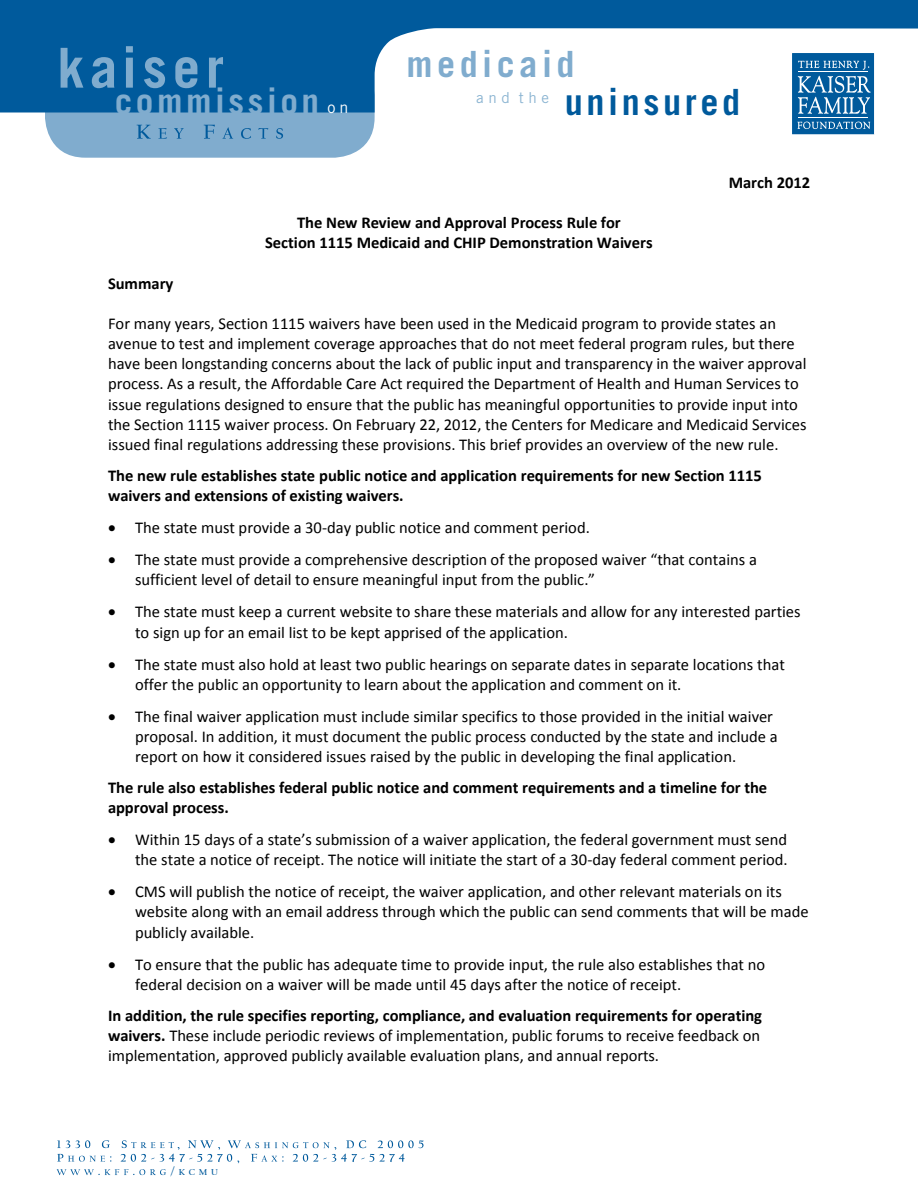
<style>
.page{position:relative;width:918px;height:1188px;background:#fff}
.page>*{position:absolute;margin:0;border:0;box-sizing:border-box;transform-origin:0 0}
.t1{font:700 55.2px "Trade Gothic";letter-spacing:.1em;color:#80acce}
.t2{font:700 36.15px "Trade Gothic";letter-spacing:.1em;color:#005a9c}
.t3{font:700 36.15px "Trade Gothic";letter-spacing:.125em;color:#80acce}
.t4{font:700 35.4px "Trade Gothic";letter-spacing:.1em;color:#80acce}
.t5{font:16.5px/20.1px "Calibri";color:#000}
.t6{font:700 16.5px/20.1px "Calibri";color:#000}
.t7{font:16.05px "Trade Gothic";color:#fff}
.t8{font:15.15px "Trade Gothic";letter-spacing:.3em;color:#8cb5d2}
.t9{font:700 9px "Californian FB";letter-spacing:.41em;color:#005a9c}
.s1{font-weight:400;font-size:16.05px;color:#fff}
.s2{font-weight:700}
.s3{font-size:12px}
</style>
<div class="page">
<div style="left:45px;top:56px;width:330px;height:102px;background:#80acce;border-radius:40px"></div>
<svg style="left:0;top:0;width:918px;height:112px;fill:#005a9c"></svg>
<svg style="left:137px;top:125px;width:14px;height:14px"></svg>
<svg style="left:158px;top:128px;width:26px;height:11px"></svg>
<svg style="left:204px;top:125px;width:11px;height:14px"></svg>
<svg style="left:222px;top:128px;width:61px;height:11px"></svg>
<svg style="left:792px;top:53px;width:82px;height:82px;background:#2b76ac"></svg>
<hr style="left:798px;top:71px;width:70px;height:1px;background:#fff">
<hr style="left:798px;top:117px;width:70px;height:1px;background:#fff">
<svg style="left:57px;top:1140px;width:53px;height:8px"></svg>
<svg style="left:57px;top:1154px;width:54px;height:8px"></svg>
<svg style="left:57px;top:1169px;width:109px;height:6px"></svg>
<svg style="left:121px;top:1140px;width:303px;height:23px"></svg>
<p class="t1" style="left:19px;top:34px;width:169px">kaiser</p>
<p class="t4" style="left:77px;top:80px;width:235px">commission <span class="s1">on</span></p>
<p class="t1" style="left:58px;top:34px;width:169px">kaiser</p>
<p class="t4" style="left:116px;top:80px;width:235px">commission <span class="s1">on</span></p>
<p class="t7" style="left:327px;top:97px;width:23px">o n</p>
<p class="t3" style="left:369px;top:42px;width:170px">medicaid</p>
<p class="t3" style="left:408px;top:42px;width:170px">medicaid</p>
<p class="t8" style="left:439px;top:89px;width:74px">and the</p>
<p class="t2" style="left:527px;top:80px;width:177px">uninsured</p>
<p class="t8" style="left:478px;top:89px;width:74px">and the</p>
<p class="t2" style="left:566px;top:80px;width:177px">uninsured</p>
<p class="t8" style="left:476px;top:89px;width:74px">and the</p>
<p class="t6" style="left:729px;top:172px;width:83px">March 2012</p>
<p class="t6" style="left:265px;top:213px;width:389px;text-align:center">The New Review and Approval Process Rule for<br>Section 1115 Medicaid and CHIP Demonstration Waivers</p>
<p class="t6" style="left:108px;top:273px;width:67px">Summary</p>
<p class="t5" style="left:108px;top:313px;width:700px">For many years, Section 1115 waivers have been used in the Medicaid program to provide states an avenue to test and implement coverage approaches that do not meet federal program rules, but there have been longstanding concerns about the lack of public input and transparency in the waiver approval process. As a result, the Affordable Care Act required the Department of Health and Human Services to issue regulations designed to ensure that the public has meaningful opportunities to provide input into the Section 1115 waiver process. On February 22, 2012, the Centers for Medicare and Medicaid Services issued final regulations addressing these provisions. This brief provides an overview of the new rule.</p>
<p class="t6" style="left:108px;top:466px;width:655px">The new rule establishes state public notice and application requirements for new Section 1115 waivers and extensions of existing waivers.</p>
<p class="t5" style="left:108px;top:518px;width:483px">• The state must provide a 30-day public notice and comment period.</p>
<p class="t5" style="left:135px;top:550px;width:623px;text-indent:-27px">• The state must provide a comprehensive description of the proposed waiver “that contains a sufficient level of detail to ensure meaningful input from the public.”</p>
<p class="t5" style="left:135px;top:602px;width:667px;text-indent:-27px">• The state must keep a current website to share these materials and allow for any interested parties to sign up for an email list to be kept apprised of the application.</p>
<p class="t5" style="left:135px;top:654px;width:651px;text-indent:-27px">• The state must also hold at least two public hearings on separate dates in separate locations that offer the public an opportunity to learn about the application and comment on it.</p>
<p class="t5" style="left:135px;top:706px;width:644px;text-indent:-27px">• The final waiver application must include similar specifics to those provided in the initial waiver proposal. In addition, it must document the public process conducted by the state and include a report on how it considered issues raised by the public in developing the final application.</p>
<p class="t6" style="left:108px;top:778px;width:661px">The rule also establishes federal public notice and comment requirements and a timeline for the approval process.</p>
<p class="t5" style="left:108px;top:830px;width:681px;text-align:right">• Within 15 days of a state’s submission of a waiver application, the federal government must send the state a notice of receipt. The notice will initiate the start of a 30-day federal comment period.</p>
<p class="t5" style="left:135px;top:882px;width:675px;text-indent:-27px">• CMS will publish the notice of receipt, the waiver application, and other relevant materials on its website along with an email address through which the public can send comments that will be made publicly available.</p>
<p class="t5" style="left:135px;top:954px;width:632px;text-indent:-27px">• To ensure that the public has adequate time to provide input, the rule also establishes that no federal decision on a waiver will be made until 45 days after the notice of receipt.</p>
<p class="t5" style="left:108px;top:1006px;width:656px;text-align:justify"><span class="s2">In addition, the rule specifies reporting, compliance, and evaluation requirements for operating waivers.</span> These include periodic reviews of implementation, public forums to receive feedback on implementation, approved publicly available evaluation plans, and annual reports.</p>
<p class="t9" style="left:171px;top:1167px;width:49px"><span class="s3">//</span> KCMU</p>
<p class="t9" style="left:133px;top:1168px;width:88px"><span class="s3">/</span> KCMUKCMU</p>
<p class="t9" style="left:174px;top:1168px;width:49px"><span class="s3">/</span> KCMU</p>
<p class="t9" style="left:179px;top:1168px;width:41px">KCMU</p>
</div>
